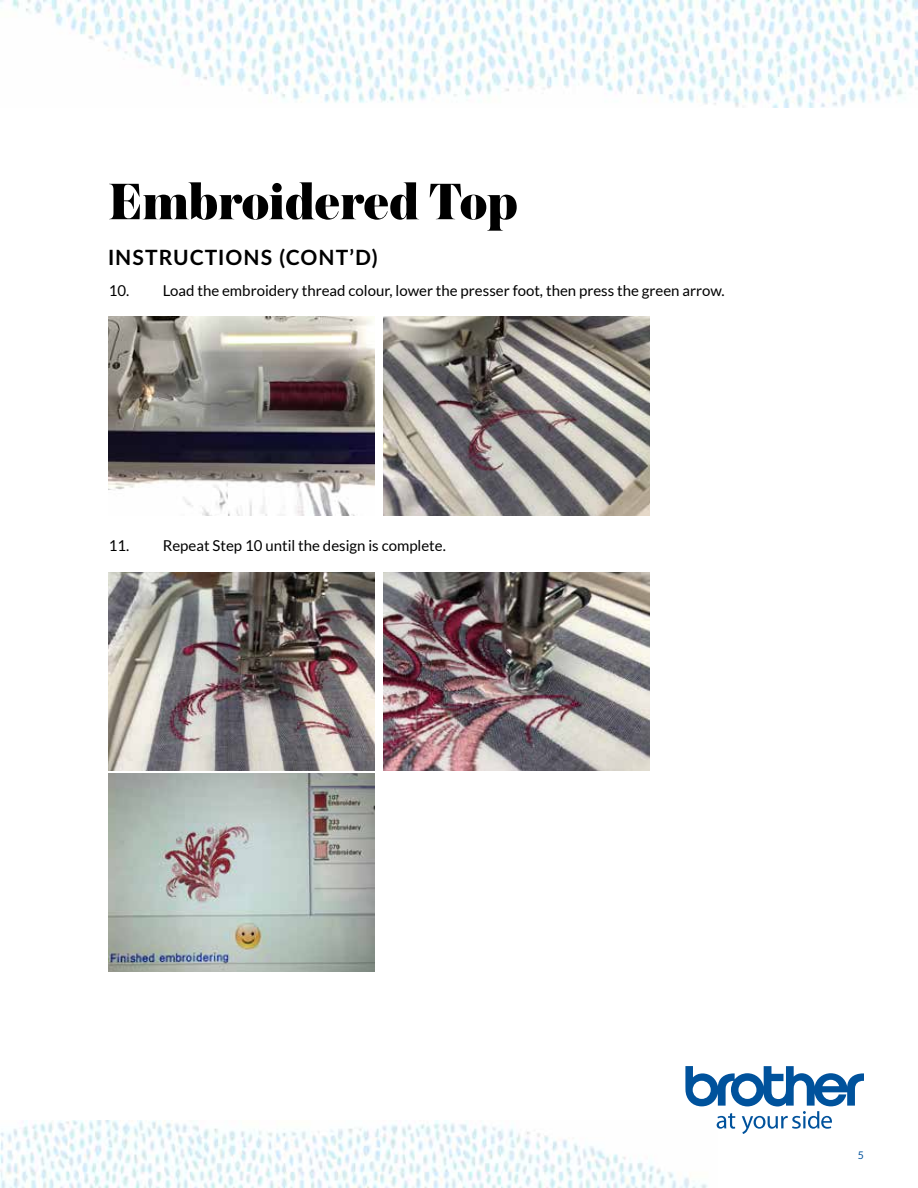
<style>
.page{position:relative;width:918px;height:1188px;background:#fff}
.page>*{position:absolute;margin:0;border:0;box-sizing:border-box;transform-origin:0 0}
.t1{font:900 53.85px "Austin";letter-spacing:-.005em;color:#000}
.t2{font:700 21px "Lato";letter-spacing:.05em;color:#000}
.t3{font:15px "Lato";color:#000}
.t4{font:10.5px "Lato";color:#00529c}
</style>
<div class="page">
<img style="left:0;top:1120px;width:708px;height:68px">
<img style="left:0;top:0;width:918px;height:108px">
<svg style="left:685px;top:1066px;width:179px;height:68px"></svg>
<img style="left:109px;top:317px;width:266px;height:198px">
<img style="left:383px;top:317px;width:266px;height:198px">
<img style="left:109px;top:572px;width:266px;height:198px">
<img style="left:383px;top:572px;width:266px;height:198px">
<img style="left:109px;top:773px;width:266px;height:199px">
<h1 class="t1" style="left:108px;top:162px;width:411px">Embroidered Top</h1>
<h2 class="t2" style="left:108px;top:242px;width:271px">INSTRUCTIONS (CONT’D)</h2>
<p class="t3" style="left:109px;top:282px;width:618px">10. Load the embroidery thread colour, lower the presser foot, then press the green arrow.</p>
<p class="t3" style="left:109px;top:537px;width:339px">11. Repeat Step 10 until the design is complete.</p>
<p class="t4" style="left:858px;top:1149px;width:8px">5</p>
</div>
